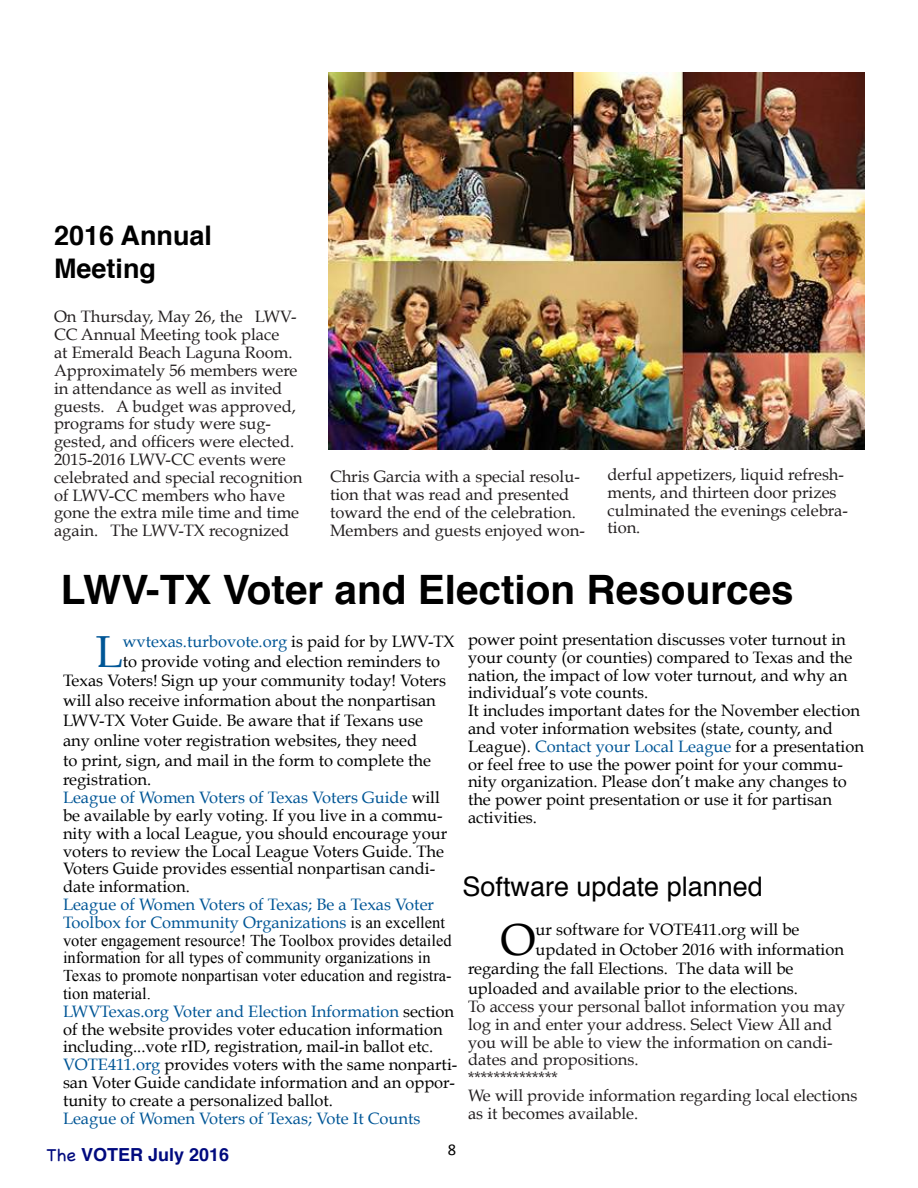
<style>
.page{position:relative;width:918px;height:1188px;background:#fff}
.page>*{position:absolute;margin:0;border:0;box-sizing:border-box;transform-origin:0 0}
.t1{font:44.85px "Book Antiqua";color:#005696}
.t2{font:44.85px "Book Antiqua";color:#000}
.t3{font:700 40.5px "Helvetica";color:#000}
.t4{font:27px "Helvetica";color:#000}
.t5{font:700 27px/32.4px "Helvetica";color:#000}
.t6{font:700 18px "Helvetica";color:#000a7e}
.t7{font:16.5px/17.9px "Book Antiqua";color:#000}
.t8{font:16.5px/17.9px "Book Antiqua";color:#231f20}
.t9{font:16.5px/17.9px "Book Antiqua";color:#005696}
.t10{font:16.5px/17.9px "Times New Roman";color:#000}
.t11{font:16.5px "Calibri";color:#000}
.s1{color:#005696}
.s2{color:#000}
.s3{font-family:"Times New Roman";color:#000}
.s4{font-family:"Chalkboard";font-weight:400}
</style>
<div class="page">
<img style="left:328px;top:72px;width:537px;height:378px">
<h3 class="t5" style="left:54px;top:220px;width:160px">2016 Annual<br>Meeting</h3>
<p class="t8" style="left:54px;top:308px;width:250px">On Thursday, May 26, the LWV-<br>CC Annual Meeting took place<br>at Emerald Beach Laguna Room.<br>Approximately 56 members were in attendance as well as invited guests. A budget was approved, programs for study were sug&shy;gested, and officers were elected.<br>2015-2016 LWV-CC events were celebrated and special recognition of LWV-CC members who have gone the extra mile time and time again. The LWV-TX recognized</p>
<p class="t8" style="left:330px;top:468px;width:256px">Chris Garcia with a special resolu&shy;tion that was read and presented toward the end of the celebration.<br>Members and guests enjoyed won-</p>
<p class="t8" style="left:608px;top:465px;width:242px">derful appetizers, liquid refresh&shy;ments, and thirteen door prizes culminated the evenings celebra&shy;tion.</p>
<h2 class="t3" style="left:61px;top:557px;width:734px">LWV-TX Voter and Election Resources</h2>
<p class="t7" style="left:468px;top:630px;width:398px">power point presentation discusses voter turnout in your county (or counties) compared to Texas and the nation, the impact of low voter turnout, and why an individual’s vote counts.<br>It includes important dates for the November election and voter information websites (state, county, and League). <span class="s1">Contact your Local League</span> for a presentation or feel free to use the power point for your commu&shy;nity organization. Please don’t make any changes to the power point presentation or use it for partisan activities.</p>
<h1 class="t1" style="left:95px;top:624px;width:29px">L</h1>
<p class="t9" style="left:123px;top:632px;width:333px">wvtexas.turbovote.org <span class="s2">is paid for by LWV-TX</span></p>
<p class="t7" style="left:123px;top:652px;width:319px">to provide voting and election reminders to</p>
<p class="t7" style="left:63px;top:672px;width:385px">Texas Voters! Sign up your community today! Voters</p>
<p class="t7" style="left:63px;top:692px;width:374px">will also receive information about the nonpartisan</p>
<p class="t7" style="left:63px;top:711px;width:361px">LWV-TX Voter Guide. Be aware that if Texans use</p>
<p class="t7" style="left:63px;top:731px;width:356px">any online voter registration websites, they need</p>
<p class="t7" style="left:63px;top:751px;width:369px">to print, sign, and mail in the form to complete the</p>
<p class="t7" style="left:63px;top:771px;width:90px">registration.</p>
<p class="t7" style="left:63px;top:789px;width:386px"><span class="s1">League of Women Voters of Texas Voters Guide</span> will be available by early voting. If you live in a commu&shy;nity with a local League, you should encourage your voters to review the Local League Voters Guide. The Voters Guide provides essential nonpartisan candi&shy;date information.</p>
<p class="t9" style="left:63px;top:896px;width:384px">League of Women Voters of Texas; Be a Texas Voter<br>Toolbox for Community Organizations <span class="s3">is an excellent</span></p>
<p class="t10" style="left:63px;top:931px;width:390px">voter engagement resource! The Toolbox provides detailed information for all types of community organizations in Texas to promote nonpartisan voter education and registra&shy;tion material.</p>
<p class="t7" style="left:63px;top:1002px;width:396px"><span class="s1">LWVTexas.org Voter and Election Information</span> section of the website provides voter education information including...vote rID, registration, mail-in ballot etc.<br><span class="s1">VOTE411.org</span> provides voters with the same nonparti&shy;san Voter Guide candidate information and an oppor&shy;tunity to create a personalized ballot.</p>
<p class="t9" style="left:63px;top:1109px;width:359px">League of Women Voters of Texas; Vote It Counts</p>
<h3 class="t4" style="left:463px;top:866px;width:302px">Software update planned</h3>
<h1 class="t2" style="left:500px;top:912px;width:37px">O</h1>
<p class="t7" style="left:536px;top:920px;width:265px">ur software for VOTE411.org will be</p>
<p class="t7" style="left:536px;top:940px;width:310px">updated in October 2016 with information</p>
<p class="t7" style="left:468px;top:960px;width:327px">regarding the fall Elections. The data will be</p>
<p class="t7" style="left:468px;top:980px;width:332px">uploaded and available prior to the elections.</p>
<p class="t8" style="left:468px;top:997px;width:391px">To access your personal ballot information you may log in and enter your address. Select View All and you will be able to view the information on candi&shy;dates and propositions.<br>**************<br>We will provide information regarding local elections as it becomes available.</p>
<p class="t6" style="left:47px;top:1140px;width:184px"><span class="s4">The</span> VOTER July 2016</p>
<p class="t11" style="left:448px;top:1139px;width:10px">8</p>
</div>
